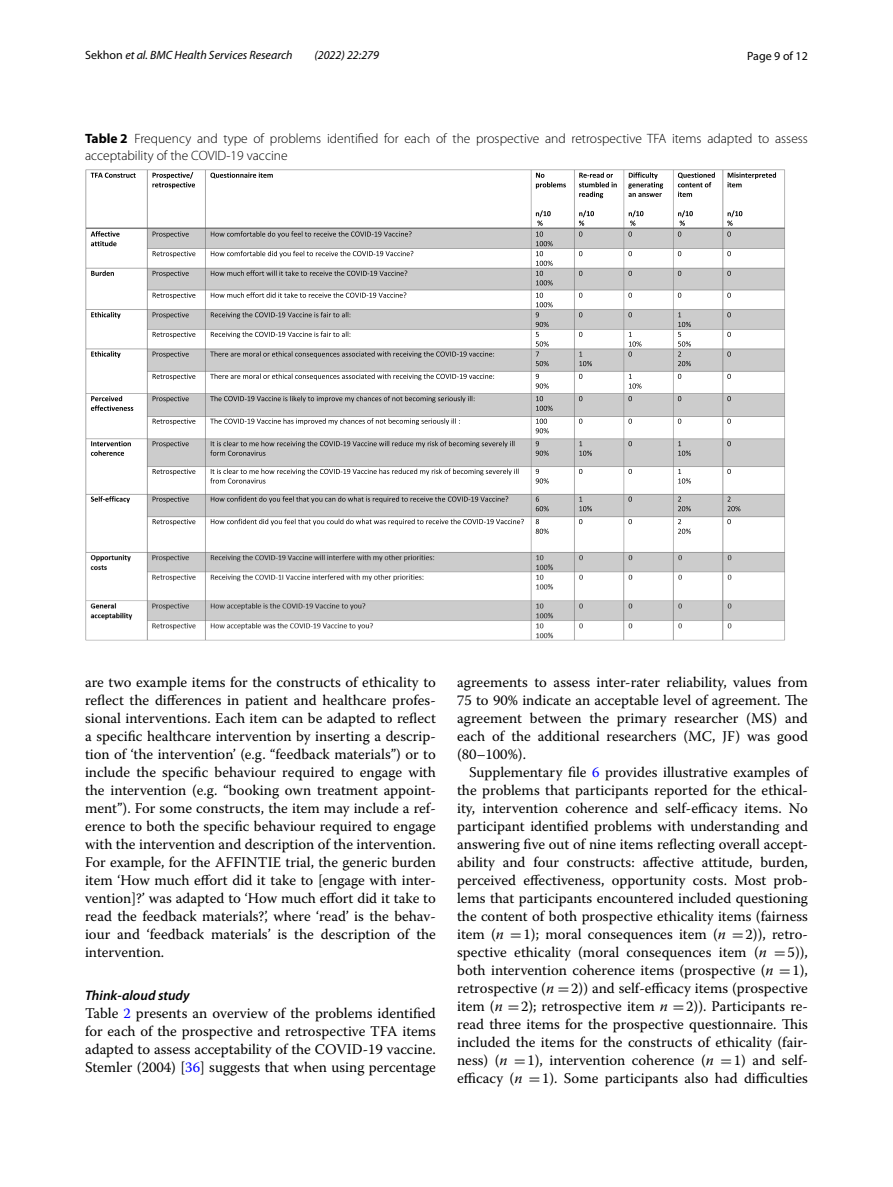
<style>
.page{position:relative;width:893px;height:1187px;background:#fff}
.page>*{position:absolute;margin:0;border:0;box-sizing:border-box;transform-origin:0 0}
.t1{font:14.7px/18px "Warnock Pro";color:#000;text-align:justify}
.t2{font:italic 600 13.8px "Myriad Pro";color:#000}
.t3{font:300 13.5px/16.5px "Myriad Pro";color:#000}
.t4{font:italic 12px "Myriad Pro";color:#000}
.t5{font:12px "Myriad Pro";color:#000}
.s1{font-style:normal}
.s2{font-weight:700}
.s3{color:#00f}
.s4{font-style:italic}
.s5{font-family:"MTSY"}
</style>
<div class="page">
<img style="left:85px;top:169px;width:700px;height:471px">
<svg style="left:91px;top:173px;width:45px;height:5px"></svg>
<svg style="left:152px;top:172px;width:43px;height:17px"></svg>
<svg style="left:210px;top:172px;width:63px;height:6px"></svg>
<svg style="left:536px;top:173px;width:30px;height:16px"></svg>
<svg style="left:579px;top:172px;width:38px;height:26px"></svg>
<svg style="left:628px;top:172px;width:35px;height:25px"></svg>
<svg style="left:678px;top:172px;width:37px;height:25px"></svg>
<svg style="left:727px;top:172px;width:49px;height:15px"></svg>
<svg style="left:91px;top:231px;width:29px;height:15px"></svg>
<svg style="left:153px;top:231px;width:36px;height:7px"></svg>
<svg style="left:211px;top:231px;width:201px;height:7px"></svg>
<svg style="left:579px;top:210px;width:15px;height:26px"></svg>
<svg style="left:628px;top:210px;width:15px;height:26px"></svg>
<svg style="left:678px;top:210px;width:15px;height:26px"></svg>
<svg style="left:727px;top:210px;width:15px;height:26px"></svg>
<svg style="left:153px;top:251px;width:42px;height:6px"></svg>
<svg style="left:211px;top:251px;width:202px;height:6px"></svg>
<svg style="left:579px;top:251px;width:3px;height:5px"></svg>
<svg style="left:628px;top:251px;width:4px;height:5px"></svg>
<svg style="left:678px;top:251px;width:3px;height:5px"></svg>
<svg style="left:727px;top:251px;width:4px;height:5px"></svg>
<svg style="left:91px;top:270px;width:23px;height:6px"></svg>
<svg style="left:153px;top:271px;width:36px;height:6px"></svg>
<svg style="left:211px;top:270px;width:196px;height:6px"></svg>
<svg style="left:536px;top:210px;width:17px;height:75px"></svg>
<svg style="left:579px;top:271px;width:3px;height:5px"></svg>
<svg style="left:628px;top:271px;width:4px;height:5px"></svg>
<svg style="left:678px;top:271px;width:3px;height:5px"></svg>
<svg style="left:727px;top:271px;width:4px;height:5px"></svg>
<svg style="left:153px;top:292px;width:42px;height:7px"></svg>
<svg style="left:211px;top:292px;width:195px;height:6px"></svg>
<svg style="left:579px;top:292px;width:3px;height:6px"></svg>
<svg style="left:628px;top:292px;width:4px;height:6px"></svg>
<svg style="left:678px;top:292px;width:3px;height:6px"></svg>
<svg style="left:727px;top:292px;width:4px;height:6px"></svg>
<svg style="left:91px;top:312px;width:30px;height:6px"></svg>
<svg style="left:153px;top:312px;width:36px;height:6px"></svg>
<svg style="left:211px;top:312px;width:139px;height:6px"></svg>
<svg style="left:579px;top:312px;width:3px;height:5px"></svg>
<svg style="left:628px;top:312px;width:4px;height:5px"></svg>
<svg style="left:727px;top:312px;width:4px;height:5px"></svg>
<svg style="left:153px;top:332px;width:42px;height:6px"></svg>
<svg style="left:211px;top:331px;width:139px;height:7px"></svg>
<svg style="left:579px;top:332px;width:3px;height:5px"></svg>
<svg style="left:727px;top:332px;width:4px;height:5px"></svg>
<svg style="left:91px;top:351px;width:30px;height:7px"></svg>
<svg style="left:153px;top:351px;width:36px;height:7px"></svg>
<svg style="left:210px;top:351px;width:284px;height:7px;background:#a4a4a4"></svg>
<svg style="left:536px;top:292px;width:17px;height:74px"></svg>
<svg style="left:579px;top:351px;width:13px;height:15px"></svg>
<svg style="left:628px;top:332px;width:13px;height:24px"></svg>
<svg style="left:678px;top:312px;width:13px;height:54px"></svg>
<svg style="left:727px;top:351px;width:4px;height:5px"></svg>
<svg style="left:153px;top:374px;width:42px;height:6px"></svg>
<svg style="left:210px;top:373px;width:284px;height:7px"></svg>
<svg style="left:536px;top:374px;width:13px;height:14px"></svg>
<svg style="left:579px;top:374px;width:3px;height:5px"></svg>
<svg style="left:629px;top:374px;width:12px;height:14px"></svg>
<svg style="left:678px;top:374px;width:3px;height:5px"></svg>
<svg style="left:727px;top:374px;width:4px;height:5px"></svg>
<svg style="left:91px;top:396px;width:42px;height:15px"></svg>
<svg style="left:153px;top:396px;width:36px;height:6px"></svg>
<svg style="left:210px;top:396px;width:265px;height:6px;background:#9e9e9e"></svg>
<svg style="left:536px;top:396px;width:17px;height:15px"></svg>
<svg style="left:579px;top:396px;width:3px;height:5px"></svg>
<svg style="left:628px;top:396px;width:4px;height:5px"></svg>
<svg style="left:678px;top:396px;width:3px;height:5px"></svg>
<svg style="left:727px;top:396px;width:4px;height:5px"></svg>
<svg style="left:153px;top:418px;width:42px;height:7px"></svg>
<svg style="left:210px;top:418px;width:250px;height:7px"></svg>
<svg style="left:536px;top:418px;width:13px;height:15px"></svg>
<svg style="left:579px;top:418px;width:3px;height:6px"></svg>
<svg style="left:628px;top:418px;width:4px;height:6px"></svg>
<svg style="left:678px;top:418px;width:3px;height:6px"></svg>
<svg style="left:727px;top:418px;width:4px;height:6px"></svg>
<svg style="left:91px;top:441px;width:40px;height:15px"></svg>
<svg style="left:153px;top:441px;width:36px;height:6px"></svg>
<svg style="left:210px;top:441px;width:304px;height:15px;background:#b6b6b6"></svg>
<svg style="left:536px;top:441px;width:13px;height:15px"></svg>
<svg style="left:579px;top:441px;width:13px;height:15px"></svg>
<svg style="left:628px;top:441px;width:4px;height:5px"></svg>
<svg style="left:678px;top:441px;width:13px;height:15px"></svg>
<svg style="left:727px;top:441px;width:4px;height:5px"></svg>
<svg style="left:153px;top:469px;width:42px;height:6px"></svg>
<svg style="left:210px;top:468px;width:308px;height:15px"></svg>
<svg style="left:536px;top:469px;width:13px;height:14px"></svg>
<svg style="left:579px;top:469px;width:3px;height:5px"></svg>
<svg style="left:628px;top:469px;width:4px;height:5px"></svg>
<svg style="left:678px;top:469px;width:13px;height:14px"></svg>
<svg style="left:727px;top:469px;width:4px;height:5px"></svg>
<svg style="left:91px;top:496px;width:39px;height:7px"></svg>
<svg style="left:153px;top:496px;width:36px;height:7px"></svg>
<svg style="left:211px;top:496px;width:297px;height:7px;background:#a4a4a4"></svg>
<svg style="left:536px;top:496px;width:13px;height:15px"></svg>
<svg style="left:579px;top:496px;width:13px;height:15px"></svg>
<svg style="left:628px;top:496px;width:4px;height:5px"></svg>
<svg style="left:678px;top:496px;width:13px;height:15px"></svg>
<svg style="left:727px;top:496px;width:13px;height:15px"></svg>
<svg style="left:153px;top:519px;width:42px;height:6px"></svg>
<svg style="left:211px;top:518px;width:313px;height:7px"></svg>
<svg style="left:536px;top:519px;width:13px;height:15px"></svg>
<svg style="left:579px;top:519px;width:3px;height:5px"></svg>
<svg style="left:628px;top:519px;width:4px;height:5px"></svg>
<svg style="left:678px;top:519px;width:13px;height:15px"></svg>
<svg style="left:727px;top:519px;width:4px;height:5px"></svg>
<p class="t4" style="left:85px;top:48px;width:209px"><span class="s1">Sekhon</span> et al. BMC Health Services Research</p>
<p class="t4" style="left:314px;top:48px;width:66px">(2022) 22:279</p>
<p class="t5" style="left:747px;top:48px;width:62px">Page 9 of 12</p>
<p class="t3" style="left:85px;top:130px;width:724px"><span class="s2">Table 2</span> Frequency and type of problems identified for each of the prospective and retrospective TFA items adapted to assess acceptability of the COVID-19 vaccine</p>
<p class="t1" style="left:85px;top:672px;width:352px">are two example items for the constructs of ethicality to reflect the differences in patient and healthcare profes&shy;sional interventions. Each item can be adapted to reflect a specific healthcare intervention by inserting a descrip&shy;tion of ‘the intervention’ (e.g. “feedback materials”) or to include the specific behaviour required to engage with the intervention (e.g. “booking own treatment appoint&shy;ment”). For some constructs, the item may include a ref&shy;erence to both the specific behaviour required to engage with the intervention and description of the intervention.<br>For example, for the AFFINTIE trial, the generic burden item ‘How much effort did it take to [engage with inter&shy;vention]?’ was adapted to ‘How much effort did it take to read the feedback materials?’, where ‘read’ is the behav&shy;iour and ‘feedback materials’ is the description of the intervention.</p>
<p class="t2" style="left:85px;top:986px;width:106px">Think‑aloud study</p>
<p class="t1" style="left:85px;top:1004px;width:352px">Table <span class="s3">2</span> presents an overview of the problems identified for each of the prospective and retrospective TFA items adapted to assess acceptability of the COVID-19 vaccine.<br>Stemler (2004) [<span class="s3">36</span>] suggests that when using percentage</p>
<p class="t1" style="left:457px;top:672px;width:352px">agreements to assess inter-rater reliability, values from 75 to 90% indicate an acceptable level of agreement. The agreement between the primary researcher (MS) and each of the additional researchers (MC, JF) was good (80–100%).</p>
<p class="t1" style="left:457px;top:762px;width:352px;text-indent:12px">Supplementary file <span class="s3">6</span> provides illustrative examples of the problems that participants reported for the ethical&shy;ity, intervention coherence and self-efficacy items. No participant identified problems with understanding and answering five out of nine items reflecting overall accept&shy;ability and four constructs: affective attitude, burden, perceived effectiveness, opportunity costs. Most prob&shy;lems that participants encountered included questioning the content of both prospective ethicality items (fairness item (<span class="s4">n</span> <span class="s5">=</span>1); moral consequences item (<span class="s4">n</span> <span class="s5">=</span>2)), retro&shy;spective ethicality (moral consequences item (<span class="s4">n</span> <span class="s5">=</span>5)), both intervention coherence items (prospective (<span class="s4">n</span> <span class="s5">=</span>1), retrospective (<span class="s4">n</span> <span class="s5">=</span>2)) and self-efficacy items (prospective item (<span class="s4">n</span> <span class="s5">=</span>2); retrospective item <span class="s4">n</span> <span class="s5">=</span>2)). Participants re&shy;read three items for the prospective questionnaire. This included the items for the constructs of ethicality (fair&shy;ness) (<span class="s4">n</span> <span class="s5">=</span>1), intervention coherence (<span class="s4">n</span> <span class="s5">=</span>1) and self&shy;efficacy (<span class="s4">n</span> <span class="s5">=</span>1). Some participants also had difficulties</p>
</div>
